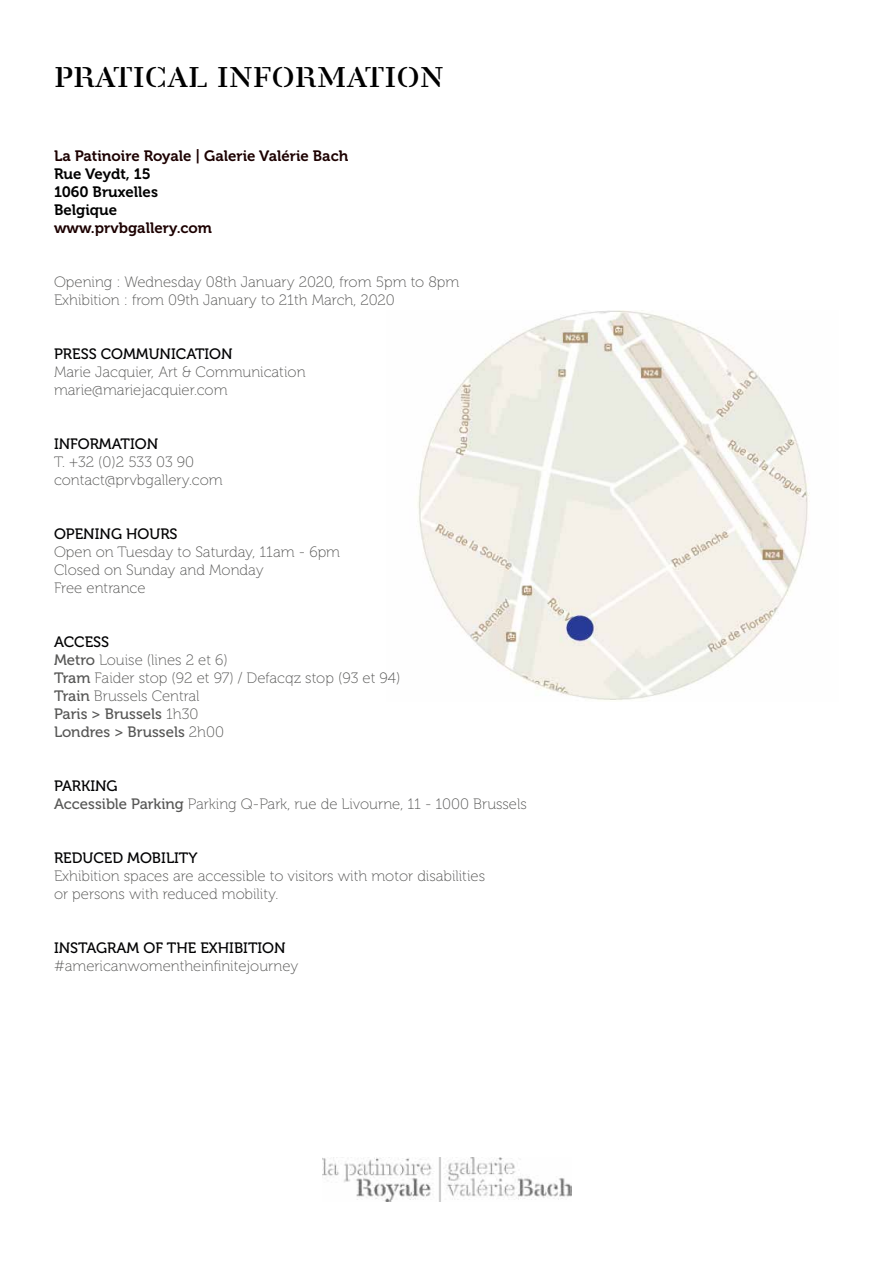
<style>
.page{position:relative;width:893px;height:1263px;background:#fff}
.page>*{position:absolute;margin:0;border:0;box-sizing:border-box;transform-origin:0 0}
.t1{font:700 28.5px "Danmark";color:#000}
.t2{font:15px/18px "Museo 100";color:#575756}
.t3{font:15px "Museo 500";color:#020203}
.t4{font:15px "Museo 700";color:#1c0000}
.t5{font:15px/18px "Museo 500";color:#575756}
.t6{font:15px/18px "Museo 700";color:#000}
.s1{font-family:"Museo 500"}
.s2{font-family:"Museo 100"}
</style>
<div class="page">
<img style="left:418px;top:310px;width:392px;height:390px">
<img style="left:322px;top:1157px;width:250px;height:45px">
<h1 class="t1" style="left:54px;top:61px;width:391px">PRATICAL INFORMATION</h1>
<p class="t4" style="left:54px;top:148px;width:296px">La Patinoire Royale | Galerie Valérie Bach</p>
<p class="t6" style="left:54px;top:165px;width:106px">Rue Veydt, 15<br>1060 Bruxelles<br>Belgique</p>
<p class="t4" style="left:54px;top:220px;width:160px">www.prvbgallery.com</p>
<p class="t2" style="left:54px;top:273px;width:407px">Opening : Wednesday 08th January 2020, from 5pm to 8pm<br>Exhibition : from 09th January to 21th March, 2020</p>
<p class="t3" style="left:54px;top:346px;width:180px">PRESS COMMUNICATION</p>
<p class="t2" style="left:54px;top:363px;width:253px">Marie Jacquier, Art &amp; Communication marie@mariejacquier.com</p>
<p class="t3" style="left:54px;top:436px;width:106px">INFORMATION</p>
<p class="t2" style="left:54px;top:453px;width:170px">T. +32 (0)2 533 03 90 contact@prvbgallery.com</p>
<p class="t3" style="left:54px;top:526px;width:125px">OPENING HOURS</p>
<p class="t2" style="left:54px;top:543px;width:288px">Open on Tuesday to Saturday, 11am - 6pm<br>Closed on Sunday and Monday<br>Free entrance</p>
<p class="t3" style="left:54px;top:634px;width:57px">ACCESS</p>
<p class="t2" style="left:54px;top:651px;width:348px"><span class="s1">Metro</span> Louise (lines 2 et 6)<br><span class="s1">Tram</span> Faider stop (92 et 97) / Defacqz stop (93 et 94)<br><span class="s1">Train</span> Brussels Central</p>
<p class="t5" style="left:54px;top:705px;width:172px">Paris &gt; Brussels <span class="s2">1h30<br></span>Londres &gt; Brussels <span class="s2">2h00</span></p>
<p class="t3" style="left:54px;top:778px;width:65px">PARKING</p>
<p class="t2" style="left:54px;top:795px;width:474px"><span class="s1">Accessible Parking</span> Parking Q-Park, rue de Livourne, 11 - 1000 Brussels</p>
<p class="t3" style="left:54px;top:850px;width:145px">REDUCED MOBILITY</p>
<p class="t2" style="left:54px;top:867px;width:433px">Exhibition spaces are accessible to visitors with motor disabilities or persons with reduced mobility.</p>
<p class="t3" style="left:54px;top:940px;width:233px">INSTAGRAM OF THE EXHIBITION</p>
<p class="t2" style="left:54px;top:957px;width:246px">#americanwomentheinfinitejourney</p>
</div>
